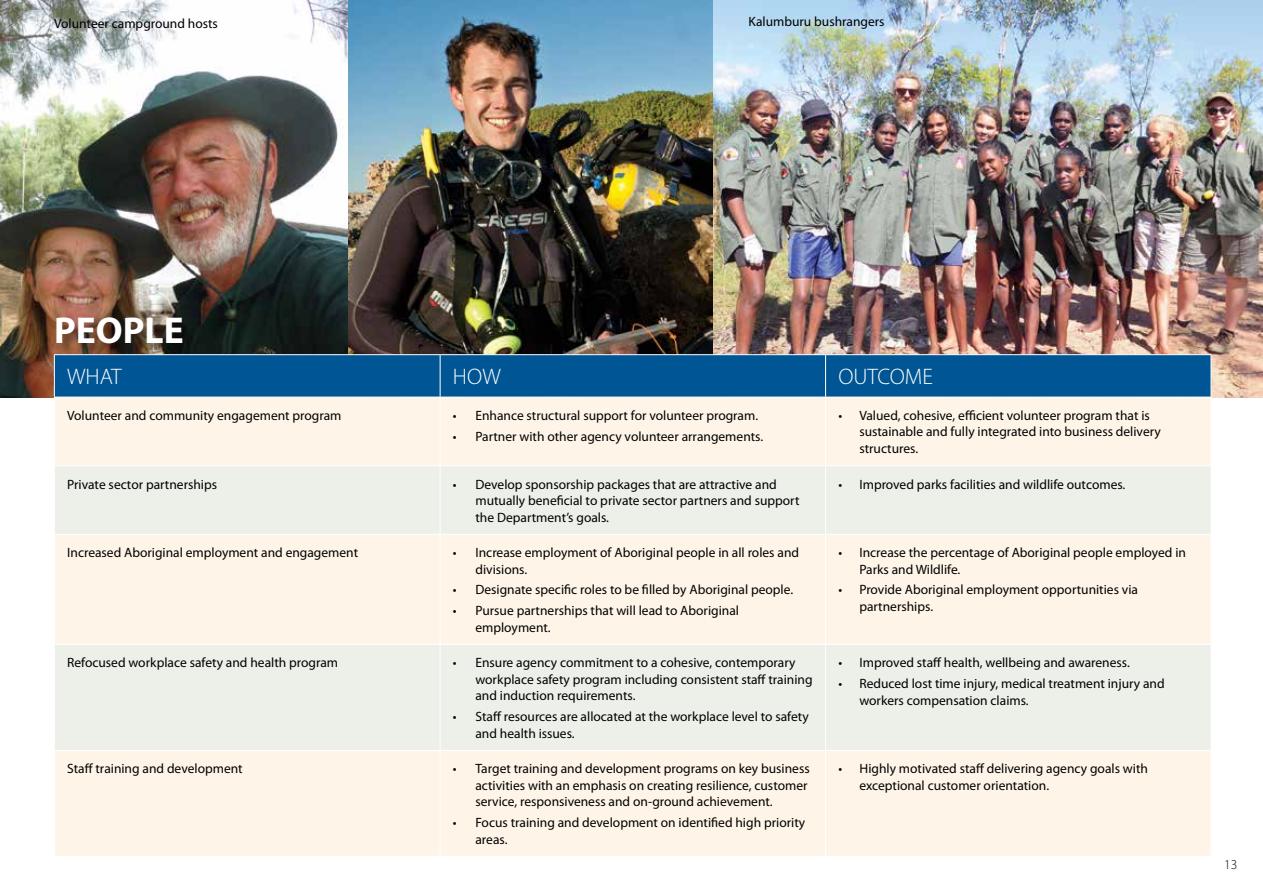
<style>
.page{position:relative;width:1263px;height:893px;background:#fff}
.page>*{position:absolute;margin:0;border:0;box-sizing:border-box;transform-origin:0 0}
.t1{font:700 37.5px "Myriad Pro";color:#fff}
.t2{font:300 22.5px "Myriad Pro";color:#fff}
.t3{font:13.5px/16.5px "Myriad Pro";color:#000}
.t4{font:300 13.5px "Myriad Pro";color:#000}
</style>
<div class="page">
<img style="left:347px;top:0;width:916px;height:398px">
<img style="left:0;top:0;width:347px;height:398px">
<div style="left:55px;top:315px;width:142px;height:43px;background:#000;opacity:.45"></div>
<div style="left:55px;top:355px;width:1156px;height:42px;background:#005695"></div>
<div style="left:55px;top:398px;width:1156px;height:458px;background:#fef5e8"></div>
<svg style="left:55px;top:466px;width:1156px;height:284px;background:#f2f1e8"></svg>
<hr style="left:825px;top:354px;width:386px;height:1px;background:#fff">
<hr style="left:1211px;top:355px;width:1px;height:42px;background:#fff">
<hr style="left:825px;top:397px;width:386px;height:1px;background:#fff">
<hr style="left:1211px;top:397px;width:1px;height:68px;background:#fff">
<hr style="left:440px;top:466px;width:1px;height:68px;background:#fff">
<hr style="left:825px;top:465px;width:386px;height:1px;background:#fff">
<hr style="left:825px;top:466px;width:1px;height:68px;background:#fff">
<hr style="left:54px;top:534px;width:386px;height:1px;background:#fff">
<hr style="left:440px;top:534px;width:385px;height:1px;background:#fff">
<hr style="left:440px;top:535px;width:1px;height:109px;background:#fff">
<hr style="left:825px;top:534px;width:386px;height:1px;background:#fff">
<hr style="left:825px;top:535px;width:1px;height:109px;background:#fff">
<hr style="left:54px;top:644px;width:386px;height:1px;background:#fff">
<hr style="left:440px;top:644px;width:385px;height:1px;background:#fff">
<hr style="left:440px;top:645px;width:1px;height:105px;background:#fff">
<hr style="left:825px;top:644px;width:386px;height:1px;background:#fff">
<hr style="left:825px;top:645px;width:1px;height:105px;background:#fff">
<hr style="left:54px;top:750px;width:386px;height:1px;background:#fff">
<hr style="left:440px;top:750px;width:385px;height:1px;background:#fff">
<hr style="left:440px;top:751px;width:1px;height:105px;background:#fff">
<hr style="left:825px;top:750px;width:386px;height:1px;background:#fff">
<hr style="left:825px;top:751px;width:1px;height:105px;background:#fff">
<hr style="left:54px;top:354px;width:386px;height:1px;background:#fff">
<hr style="left:54px;top:355px;width:1px;height:42px;background:#fff">
<hr style="left:440px;top:354px;width:385px;height:1px;background:#fff">
<hr style="left:440px;top:355px;width:1px;height:42px;background:#fff">
<hr style="left:825px;top:355px;width:1px;height:42px;background:#fff">
<hr style="left:54px;top:397px;width:386px;height:1px;background:#fff">
<hr style="left:440px;top:397px;width:385px;height:1px;background:#fff">
<hr style="left:440px;top:397px;width:1px;height:68px;background:#fff">
<hr style="left:825px;top:397px;width:1px;height:68px;background:#fff">
<hr style="left:54px;top:465px;width:386px;height:1px;background:#fff">
<hr style="left:440px;top:465px;width:385px;height:1px;background:#fff">
<p class="t3" style="left:54px;top:15px;width:165px">Volunteer campground hosts</p>
<p class="t3" style="left:748px;top:13px;width:138px">Kalumburu bushrangers</p>
<h1 class="t1" style="left:54px;top:306px;width:131px">PEOPLE</h1>
<h2 class="t2" style="left:67px;top:363px;width:56px">WHAT</h2>
<h2 class="t2" style="left:453px;top:363px;width:49px">HOW</h2>
<h2 class="t2" style="left:838px;top:363px;width:96px">OUTCOME</h2>
<p class="t3" style="left:67px;top:407px;width:276px">Volunteer and community engagement program</p>
<p class="t3" style="left:453px;top:407px;width:307px">• Enhance structural support for volunteer program.</p>
<p class="t3" style="left:453px;top:428px;width:312px">• Partner with other agency volunteer arrangements.</p>
<p class="t3" style="left:859px;top:407px;width:303px;text-indent:-21px">• Valued, cohesive, efficient volunteer program that is sustainable and fully integrated into business delivery structures.</p>
<p class="t3" style="left:67px;top:476px;width:151px">Private sector partnerships</p>
<p class="t3" style="left:475px;top:476px;width:326px;text-indent:-23px">• Develop sponsorship packages that are attractive and mutually beneficial to private sector partners and support the Department’s goals.</p>
<p class="t3" style="left:838px;top:476px;width:289px">• Improved parks facilities and wildlife outcomes.</p>
<p class="t3" style="left:67px;top:544px;width:293px">Increased Aboriginal employment and engagement</p>
<p class="t3" style="left:475px;top:544px;width:325px;text-indent:-23px">• Increase employment of Aboriginal people in all roles and divisions.</p>
<p class="t3" style="left:453px;top:581px;width:342px">• Designate specific roles to be filled by Aboriginal people.</p>
<p class="t3" style="left:475px;top:602px;width:265px;text-indent:-23px">• Pursue partnerships that will lead to Aboriginal employment.</p>
<p class="t3" style="left:859px;top:544px;width:328px;text-indent:-21px">• Increase the percentage of Aboriginal people employed in<br>Parks and Wildlife.</p>
<p class="t3" style="left:859px;top:581px;width:280px;text-indent:-21px">• Provide Aboriginal employment opportunities via partnerships.</p>
<p class="t3" style="left:67px;top:654px;width:272px">Refocused workplace safety and health program</p>
<p class="t3" style="left:475px;top:654px;width:339px;text-indent:-23px">• Ensure agency commitment to a cohesive, contemporary workplace safety program including consistent staff training and induction requirements.</p>
<p class="t3" style="left:475px;top:708px;width:335px;text-indent:-23px">• Staff resources are allocated at the workplace level to safety and health issues.</p>
<p class="t3" style="left:67px;top:760px;width:177px">Staff training and development</p>
<p class="t3" style="left:475px;top:760px;width:336px;text-indent:-23px">• Target training and development programs on key business activities with an emphasis on creating resilience, customer service, responsiveness and on-ground achievement.</p>
<p class="t3" style="left:475px;top:814px;width:331px;text-indent:-23px">• Focus training and development on identified high priority areas.</p>
<p class="t3" style="left:838px;top:654px;width:293px">• Improved staff health, wellbeing and awareness.</p>
<p class="t3" style="left:859px;top:675px;width:307px;text-indent:-21px">• Reduced lost time injury, medical treatment injury and workers compensation claims.</p>
<p class="t3" style="left:859px;top:760px;width:290px;text-indent:-21px">• Highly motivated staff delivering agency goals with exceptional customer orientation.</p>
<p class="t4" style="left:1224px;top:856px;width:15px">13</p>
</div>
